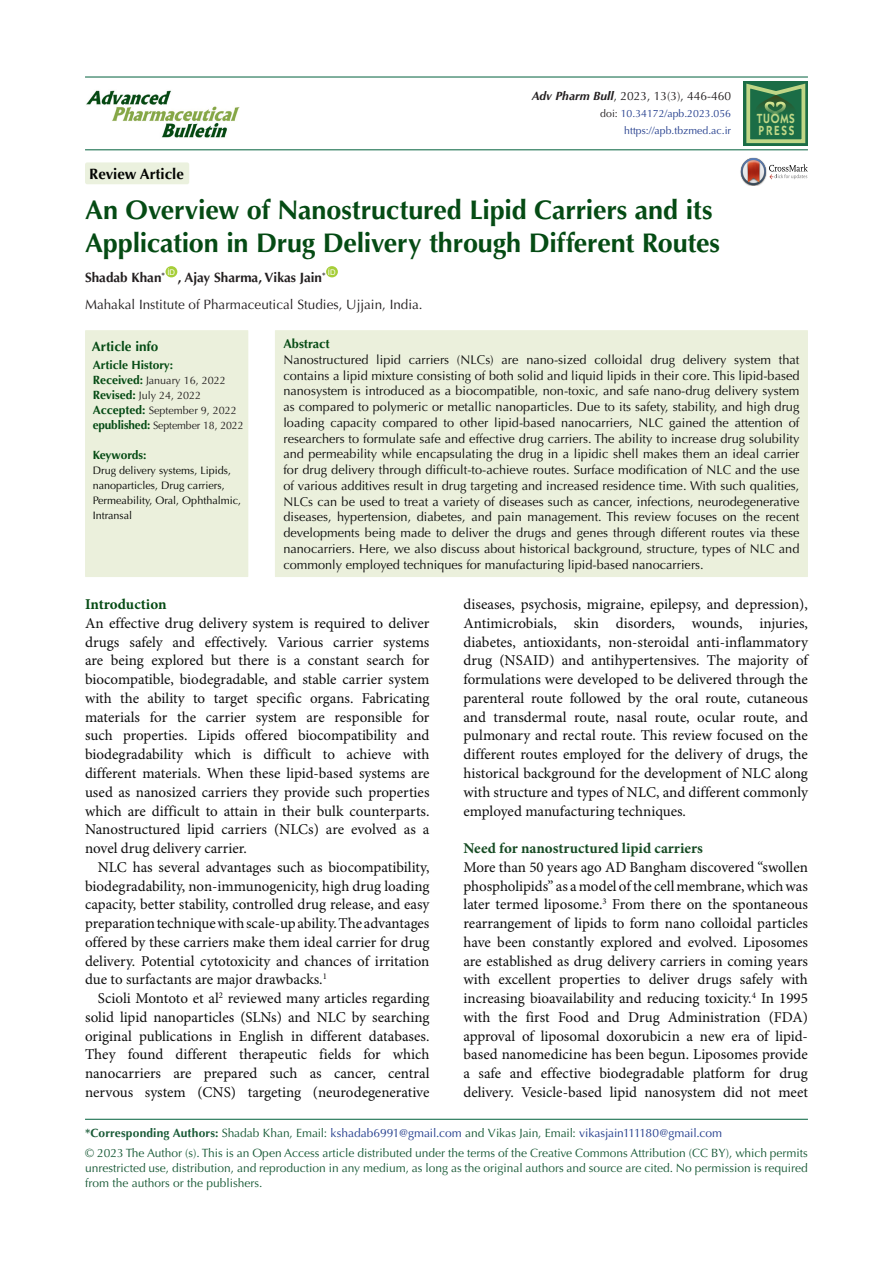
<style>
.page{position:relative;width:893px;height:1263px;background:#fff}
.page>*{position:absolute;margin:0;border:0;box-sizing:border-box;transform-origin:0 0}
.t1{font:700 27px/33px "Optima LT Std";letter-spacing:-.01em;color:#054b14}
.t2{font:15px/18.8px "Minion Pro";color:#0d0d0d;text-align:justify}
.t3{font:700 15px "Minion Pro";color:#164b23}
.t4{font:700 15px "Optima LT Std";color:#040503}
.t5{font:700 15px "Minion Pro";letter-spacing:-.005em;color:#054b14}
.t6{font:13.5px "Optima LT Std";color:#231f20}
.t7{font:700 13.5px "Optima LT Std";color:#231f20}
.t8{font:700 13.5px "Optima LT Std";color:#054b14}
.t9{font:600 13.35px/11.7px "ITC Kabel Std";letter-spacing:.11em;color:#c1d888;scale:.85 1}
.MDPI_1_6_affiliation{font:12.75px/15.8px "Optima LT Std";color:#0d0d0d;text-align:justify}
.t10{font:700 12.75px "Optima LT Std";color:#054b14}
.corresponding{font:12px/15px "Optima LT Std";color:#195a37;text-align:justify}
.corresponding-2{font:12px "Optima LT Std";letter-spacing:-.005em;color:#253f8e}
.t11{font:12px "Optima LT Std";color:#231f20}
.t12{font:700 12px "Optima LT Std";color:#054b14}
.t13{font:700 12px "Optima LT Std";letter-spacing:-.02em;color:#054b14}
.t14{font:10.8px "Optima LT Std";color:#231f20}
.t15{font:10.8px/15px "Optima LT Std";color:#040503}
.t16{font:10.5px "Optima LT Std";color:#253f8e}
.t17{font:7.8px "Arial";color:#fff}
.s1{font-weight:700;font-style:italic}
.s2{color:#231f20}
.s3{font-weight:700;font-size:12px;color:#054b14}
.s4{font-weight:700;color:#195a37}
.s5{color:#195a37}
</style>
<div class="page">
<hr style="left:85px;top:149px;width:723px;height:1px;background:#1e7252">
<hr style="left:85px;top:76px;width:723px;height:2px;background:#1e7252">
<div style="left:166px;top:266px;width:11px;height:11px;background:#a6ce39;border-radius:50%"></div>
<div style="left:326px;top:266px;width:12px;height:11px;background:#a6ce39;border-radius:50%"></div>
<div style="left:85px;top:162px;width:104px;height:22px;background:#ebf1de;border-radius:2px"></div>
<div style="left:85px;top:330px;width:163px;height:247px;background:#ebf0dc"></div>
<div style="left:275px;top:330px;width:533px;height:247px;background:#ebf0dc"></div>
<svg style="left:741px;top:158px;width:67px;height:27px"></svg>
<hr style="left:85px;top:1119px;width:723px;height:1px;background:#1e7252">
<img style="left:86px;top:90px;width:154px;height:48px">
<svg style="left:743px;top:81px;width:65px;height:65px"></svg>
<svg style="left:746px;top:84px;width:59px;height:59px;background:#478755"></svg>
<p class="t4" style="left:89px;top:165px;width:96px">Review Article</p>
<p class="t11" style="left:532px;top:89px;width:201px"><span class="s1">Adv Pharm Bull</span>, 2023, 13(3), 446-460</p>
<p class="t16" style="left:600px;top:108px;width:132px"><span class="s2">doi:</span> 10.34172/apb.2023.056</p>
<p class="t16" style="left:624px;top:125px;width:108px">https://apb.tbzmed.ac.ir</p>
<p class="t1" style="left:85px;top:193px;width:637px">An Overview of Nanostructured Lipid Carriers and its<br>Application in Drug Delivery through Different Routes</p>
<p class="t7" style="left:85px;top:270px;width:82px">Shadab Khan<sup>*</sup></p>
<p class="t17" style="left:328px;top:267px;width:9px">ID</p>
<p class="t6" style="left:85px;top:296px;width:339px">Mahakal Institute of Pharmaceutical Studies, Ujjain, India.</p>
<p class="t17" style="left:167px;top:267px;width:9px">ID</p>
<p class="t7" style="left:178px;top:270px;width:149px">, Ajay Sharma, Vikas Jain<sup>*</sup></p>
<p class="t9" style="left:757px;top:112px;width:46px">TUOMS<br>PRESS</p>
<p class="t8" style="left:92px;top:339px;width:68px">Article info</p>
<p class="t12" style="left:93px;top:358px;width:82px">Article History:</p>
<p class="t14" style="left:93px;top:374px;width:135px"><span class="s3">Received:</span> January 16, 2022</p>
<p class="t14" style="left:93px;top:389px;width:110px"><span class="s3">Revised:</span> July 24, 2022</p>
<p class="t14" style="left:93px;top:404px;width:146px"><span class="s3">Accepted:</span> September 9, 2022</p>
<p class="t14" style="left:93px;top:419px;width:152px"><span class="s3">epublished:</span> September 18, 2022</p>
<p class="t13" style="left:93px;top:448px;width:55px">Keywords:</p>
<p class="t15" style="left:93px;top:463px;width:150px">Drug delivery systems, Lipids, nanoparticles, Drug carriers,<br>Permeability, Oral, Ophthalmic,<br>Intransal</p>
<p class="t10" style="left:283px;top:336px;width:48px">Abstract</p>
<p class="MDPI_1_6_affiliation" style="left:283px;top:352px;width:518px">Nanostructured lipid carriers (NLCs) are nano-sized colloidal drug delivery system that contains a lipid mixture consisting of both solid and liquid lipids in their core. This lipid-based nanosystem is introduced as a biocompatible, non-toxic, and safe nano-drug delivery system as compared to polymeric or metallic nanoparticles. Due to its safety, stability, and high drug loading capacity compared to other lipid-based nanocarriers, NLC gained the attention of researchers to formulate safe and effective drug carriers. The ability to increase drug solubility and permeability while encapsulating the drug in a lipidic shell makes them an ideal carrier for drug delivery through difficult-to-achieve routes. Surface modification of NLC and the use of various additives result in drug targeting and increased residence time. With such qualities, NLCs can be used to treat a variety of diseases such as cancer, infections, neurodegenerative diseases, hypertension, diabetes, and pain management. This review focuses on the recent developments being made to deliver the drugs and genes through different routes via these nanocarriers. Here, we also discuss about historical background, structure, types of NLC and commonly employed techniques for manufacturing lipid-based nanocarriers.</p>
<p class="t2" style="left:463px;top:596px;width:346px">diseases, psychosis, migraine, epilepsy, and depression), Antimicrobials, skin disorders, wounds, injuries, diabetes, antioxidants, non-steroidal anti-inflammatory drug (NSAID) and antihypertensives. The majority of formulations were developed to be delivered through the parenteral route followed by the oral route, cutaneous and transdermal route, nasal route, ocular route, and pulmonary and rectal route. This review focused on the different routes employed for the delivery of drugs, the historical background for the development of NLC along with structure and types of NLC, and different commonly employed manufacturing techniques.</p>
<p class="t3" style="left:463px;top:838px;width:241px">Need for nanostructured lipid carriers</p>
<p class="t2" style="left:463px;top:858px;width:346px">More than 50 years ago AD Bangham discovered “swollen phospholipids” as a model of the cell membrane, which was later termed liposome.<sup>3</sup> From there on the spontaneous rearrangement of lipids to form nano colloidal particles have been constantly explored and evolved. Liposomes are established as drug delivery carriers in coming years with excellent properties to deliver drugs safely with increasing bioavailability and reducing toxicity.<sup>4</sup> In 1995 with the first Food and Drug Administration (FDA) approval of liposomal doxorubicin a new era of lipid&shy;based nanomedicine has been begun. Liposomes provide a safe and effective biodegradable platform for drug delivery. Vesicle-based lipid nanosystem did not meet</p>
<p class="corresponding-2" style="left:85px;top:1126px;width:639px"><span class="s4">*Corresponding Authors:</span> <span class="s5">Shadab Khan, Email:</span> kshadab6991@gmail.com <span class="s5">and Vikas Jain, Email:</span> vikasjain111180@gmail.com</p>
<p class="corresponding" style="left:85px;top:1145px;width:724px">© 2023 The Author (s). This is an Open Access article distributed under the terms of the Creative Commons Attribution (CC BY), which permits unrestricted use, distribution, and reproduction in any medium, as long as the original authors and source are cited. No permission is required from the authors or the publishers.</p>
<p class="t5" style="left:85px;top:594px;width:83px">Introduction</p>
<p class="t2" style="left:85px;top:614px;width:346px">An effective drug delivery system is required to deliver drugs safely and effectively. Various carrier systems are being explored but there is a constant search for biocompatible, biodegradable, and stable carrier system with the ability to target specific organs. Fabricating materials for the carrier system are responsible for such properties. Lipids offered biocompatibility and biodegradability which is difficult to achieve with different materials. When these lipid-based systems are used as nanosized carriers they provide such properties which are difficult to attain in their bulk counterparts.<br>Nanostructured lipid carriers (NLCs) are evolved as a novel drug delivery carrier.</p>
<p class="t2" style="left:85px;top:858px;width:346px;text-indent:13px">NLC has several advantages such as biocompatibility, biodegradability, non-immunogenicity, high drug loading capacity, better stability, controlled drug release, and easy preparation technique with scale-up ability. The advantages offered by these carriers make them ideal carrier for drug delivery. Potential cytotoxicity and chances of irritation due to surfactants are major drawbacks.<sup>1</sup></p>
<p class="t2" style="left:85px;top:989px;width:346px;text-indent:13px">Scioli Montoto et al<sup>2</sup> reviewed many articles regarding solid lipid nanoparticles (SLNs) and NLC by searching original publications in English in different databases.<br>They found different therapeutic fields for which nanocarriers are prepared such as cancer, central nervous system (CNS) targeting (neurodegenerative</p>
</div>
